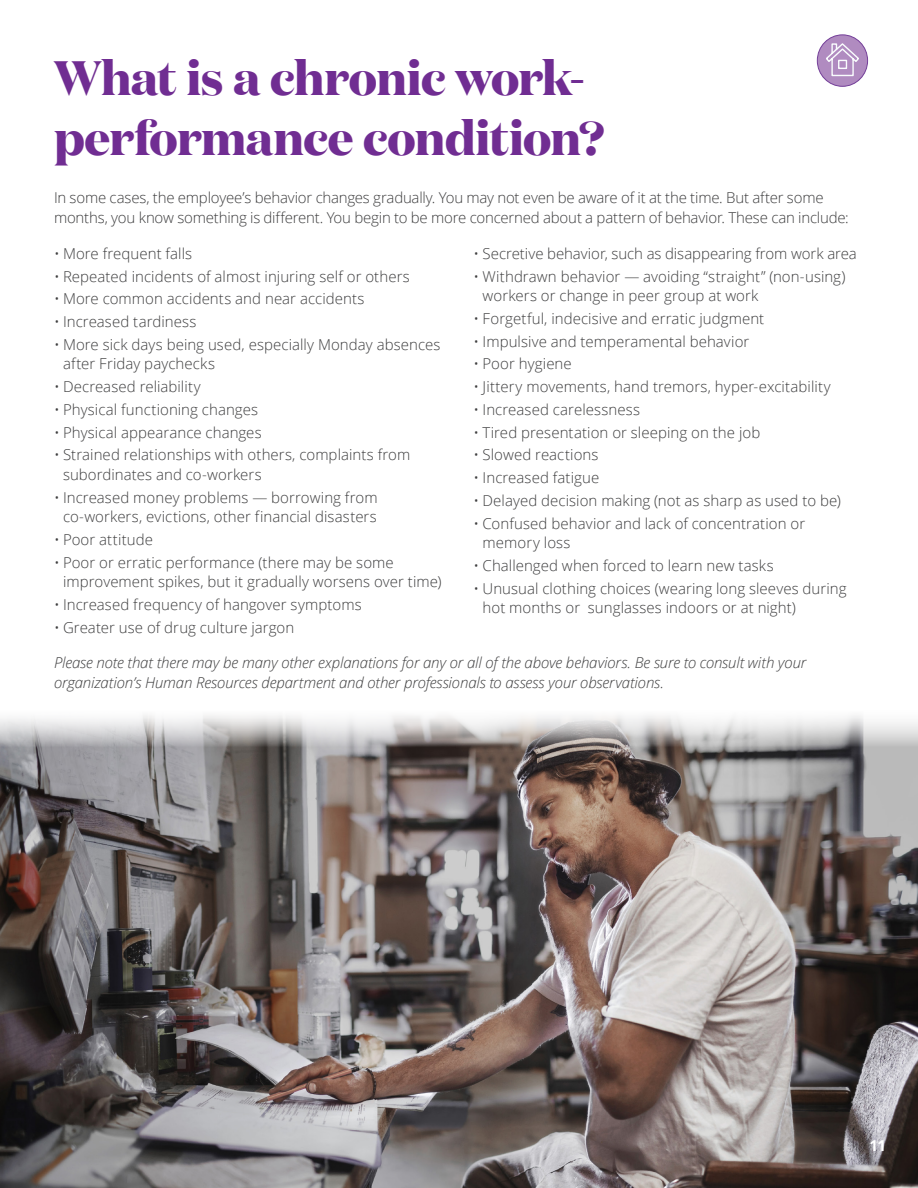
<style>
.page{position:relative;width:918px;height:1188px;background:#fff}
.page>*{position:absolute;margin:0;border:0;box-sizing:border-box;transform-origin:0 0}
.Page_Headline{font:700 48px/60px "Domaine Display";letter-spacing:-.015em;color:#702d92}
.Body{font:300 15px/19.5px "Open Sans";letter-spacing:.005em;color:#3e3e3f}
.Body-2{font:300 15px/19.5px "Open Sans";letter-spacing:-.015em;color:#3e3e3f}
.Body-3{font:italic 300 15px/19.5px "Open Sans";letter-spacing:-.01em;color:#3e3e3f}
.t1{font:700 15px "Open Sans";color:#fff}
</style>
<div class="page">
<div style="left:817px;top:35px;width:51px;height:51px;background:#b08bc0;border-radius:50%"></div>
<div style="left:817px;top:34px;width:51px;height:53px;border:1px solid #743f99;border-radius:50%"></div>
<svg style="left:825px;top:42px;width:35px;height:35px"></svg>
<img style="left:0;top:715px;width:918px;height:473px">
<h2 class="Page_Headline" style="left:54px;top:46px;width:553px">What is a chronic work&shy;performance condition?</h2>
<p class="Body-2" style="left:54px;top:188px;width:796px">In some cases, the employee’s behavior changes gradually. You may not even be aware of it at the time. But after some months, you know something is different. You begin to be more concerned about a pattern of behavior. These can include:</p>
<p class="Body" style="left:54px;top:243px;width:140px">• More frequent falls</p>
<p class="Body" style="left:54px;top:266px;width:357px">• Repeated incidents of almost injuring self or others</p>
<p class="Body" style="left:54px;top:289px;width:312px">• More common accidents and near accidents</p>
<p class="Body" style="left:54px;top:312px;width:144px">• Increased tardiness</p>
<p class="Body" style="left:63px;top:334px;width:379px;text-indent:-9px">• More sick days being used, especially Monday absences after Friday paychecks</p>
<p class="Body" style="left:54px;top:377px;width:148px">• Decreased reliability</p>
<p class="Body" style="left:54px;top:399px;width:206px">• Physical functioning changes</p>
<p class="Body" style="left:54px;top:422px;width:209px">• Physical appearance changes</p>
<p class="Body" style="left:63px;top:445px;width:349px;text-indent:-9px">• Strained relationships with others, complaints from subordinates and co-workers</p>
<p class="Body" style="left:54px;top:487px;width:325px;text-align:center">• Increased money problems — borrowing from co-workers, evictions, other financial disasters</p>
<p class="Body" style="left:54px;top:529px;width:101px">• Poor attitude</p>
<p class="Body" style="left:63px;top:552px;width:380px;text-indent:-9px">• Poor or erratic performance (there may be some improvement spikes, but it gradually worsens over time)</p>
<p class="Body" style="left:54px;top:594px;width:309px">• Increased frequency of hangover symptoms</p>
<p class="Body" style="left:54px;top:617px;width:242px">• Greater use of drug culture jargon</p>
<p class="Body" style="left:474px;top:243px;width:385px">• Secretive behavior, such as disappearing from work area</p>
<p class="Body" style="left:483px;top:266px;width:365px;text-indent:-9px">• Withdrawn behavior — avoiding “straight” (non-using) workers or change in peer group at work</p>
<p class="Body" style="left:474px;top:308px;width:292px">• Forgetful, indecisive and erratic judgment</p>
<p class="Body" style="left:474px;top:331px;width:277px">• Impulsive and temperamental behavior</p>
<p class="Body" style="left:474px;top:354px;width:100px">• Poor hygiene</p>
<p class="Body" style="left:474px;top:377px;width:359px">• Jittery movements, hand tremors, hyper-excitability</p>
<p class="Body" style="left:474px;top:399px;width:168px">• Increased carelessness</p>
<p class="Body" style="left:474px;top:422px;width:288px">• Tired presentation or sleeping on the job</p>
<p class="Body" style="left:474px;top:445px;width:126px">• Slowed reactions</p>
<p class="Body" style="left:474px;top:468px;width:127px">• Increased fatigue</p>
<p class="Body" style="left:474px;top:490px;width:369px">• Delayed decision making (not as sharp as used to be)</p>
<p class="Body" style="left:483px;top:513px;width:324px;text-indent:-9px">• Confused behavior and lack of concentration or memory loss</p>
<p class="Body" style="left:474px;top:555px;width:302px">• Challenged when forced to learn new tasks</p>
<p class="Body" style="left:483px;top:578px;width:366px;text-indent:-9px">• Unusual clothing choices (wearing long sleeves during hot months or sunglasses indoors or at night)</p>
<p class="Body-3" style="left:54px;top:653px;width:754px">Please note that there may be many other explanations for any or all of the above behaviors. Be sure to consult with your organization’s Human Resources department and other professionals to assess your observations.</p>
<p class="t1" style="left:869px;top:1135px;width:18px">11</p>
</div>
